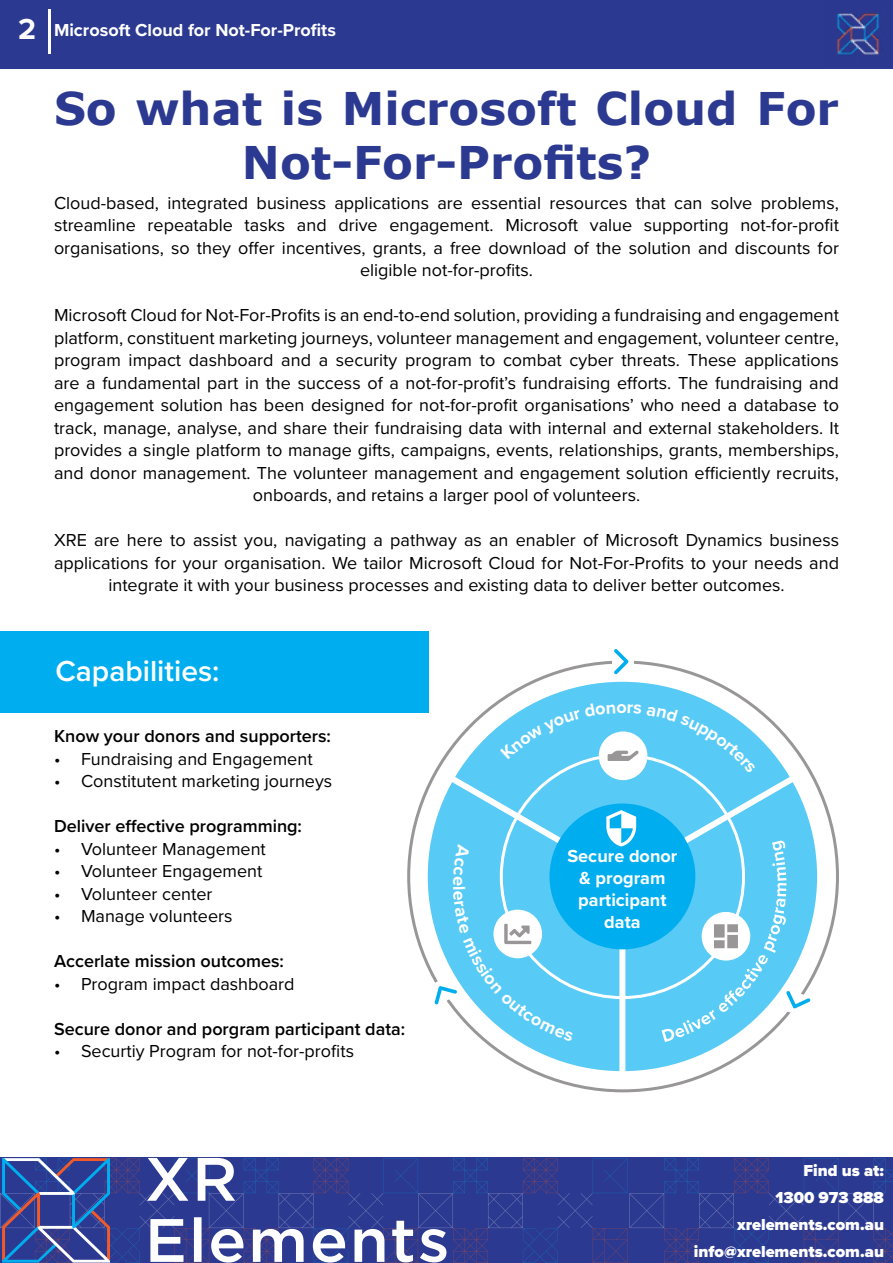
<style>
.page{position:relative;width:893px;height:1263px;background:#fff}
.page>*{position:absolute;margin:0;border:0;box-sizing:border-box;transform-origin:0 0}
.t1{font:700 45px/54px "Verdana";color:#2b3990;text-align:center}
.t2{font:600 30px "Proxima Nova";color:#fff}
.t3{font:700 18.15px/21.8px "Proxima Nova";color:#fff;text-align:center}
.t4{font:18px/22.5px "Proxima Nova";color:#000;text-align:center}
.t5{font:600 18px "Proxima Nova";color:#000}
.t6{font:700 18px "Proxima Nova";color:#fff}
.t7{font:900 16.5px/27px "Proxima Nova";color:#fff;text-align:right}
.s1{font-size:30px}
</style>
<div class="page">
<div style="left:0;top:0;width:893px;height:68px;background:#2b3990"></div>
<hr style="left:48px;top:9px;width:3px;height:45px;background:#fff">
<img style="left:837px;top:13px;width:46px;height:42px">
<svg style="left:0;top:1158px;width:893px;height:105px;background:#3e4b98"></svg>
<div style="left:428px;top:682px;width:389px;height:389px;background:#57caf5;border-radius:50%"></div>
<svg style="left:421px;top:757px;width:403px;height:336px"></svg>
<div style="left:549px;top:803px;width:146px;height:146px;background:#00aeef;border-radius:50%"></div>
<svg style="left:614px;top:649px;width:15px;height:25px"></svg>
<div style="left:599px;top:731px;width:48px;height:49px;background:#fff;border-radius:50%"></div>
<svg style="left:661px;top:840px;width:152px;height:202px"></svg>
<svg style="left:606px;top:810px;width:30px;height:36px"></svg>
<div style="left:0;top:631px;width:428px;height:82px;background:#00aeef"></div>
<svg style="left:500px;top:703px;width:256px;height:70px"></svg>
<svg style="left:424px;top:844px;width:150px;height:197px"></svg>
<p class="t6" style="left:18px;top:16px;width:319px"><span class="s1">2</span> Microsoft Cloud for Not-For-Profits</p>
<h1 class="t1" style="left:54px;top:81px;width:786px">So what is Microsoft Cloud For<br>Not-For-Profits?</h1>
<p class="t4" style="left:54px;top:191px;width:786px">Cloud-based, integrated business applications are essential resources that can solve problems, streamline repeatable tasks and drive engagement. Microsoft value supporting not-for-profit organisations, so they offer incentives, grants, a free download of the solution and discounts for eligible not-for-profits.</p>
<p class="t4" style="left:54px;top:303px;width:786px">Microsoft Cloud for Not-For-Profits is an end-to-end solution, providing a fundraising and engagement platform, constituent marketing journeys, volunteer management and engagement, volunteer centre, program impact dashboard and a security program to combat cyber threats. These applications are a fundamental part in the success of a not-for-profit’s fundraising efforts. The fundraising and engagement solution has been designed for not-for-profit organisations’ who need a database to track, manage, analyse, and share their fundraising data with internal and external stakeholders. It provides a single platform to manage gifts, campaigns, events, relationships, grants, memberships, and donor management. The volunteer management and engagement solution efficiently recruits, onboards, and retains a larger pool of volunteers.</p>
<p class="t4" style="left:54px;top:528px;width:786px">XRE are here to assist you, navigating a pathway as an enabler of Microsoft Dynamics business applications for your organisation. We tailor Microsoft Cloud for Not-For-Profits to your needs and integrate it with your business processes and existing data to deliver better outcomes.</p>
<h2 class="t2" style="left:55px;top:649px;width:166px">Capabilities:</h2>
<p class="t5" style="left:54px;top:723px;width:279px">Know your donors and supporters:</p>
<p class="t4" style="left:54px;top:747px;width:260px">• Fundraising and Engagement</p>
<p class="t4" style="left:54px;top:769px;width:280px">• Constitutent marketing journeys</p>
<p class="t5" style="left:54px;top:813px;width:250px">Deliver effective programming:</p>
<p class="t4" style="left:54px;top:837px;width:213px">• Volunteer Management</p>
<p class="t4" style="left:54px;top:859px;width:210px">• Volunteer Engagement</p>
<p class="t4" style="left:54px;top:882px;width:160px">• Volunteer center</p>
<p class="t4" style="left:54px;top:904px;width:180px">• Manage volunteers</p>
<p class="t5" style="left:54px;top:948px;width:231px">Accerlate mission outcomes:</p>
<p class="t4" style="left:54px;top:972px;width:242px">• Program impact dashboard</p>
<p class="t5" style="left:54px;top:1015px;width:353px">Secure donor and porgram participant data:</p>
<p class="t4" style="left:54px;top:1039px;width:302px">• Securtiy Program for not-for-profits</p>
<p class="t3" style="left:616px;top:696px;width:12px">o</p>
<p class="t3" style="left:567px;top:845px;width:111px">Secure donor &amp; program participant data</p>
<p class="t7" style="left:694px;top:1156px;width:192px">Find us at:<br>1300 973 888 xrelements.com.au info@xrelements.com.au</p>
</div>
